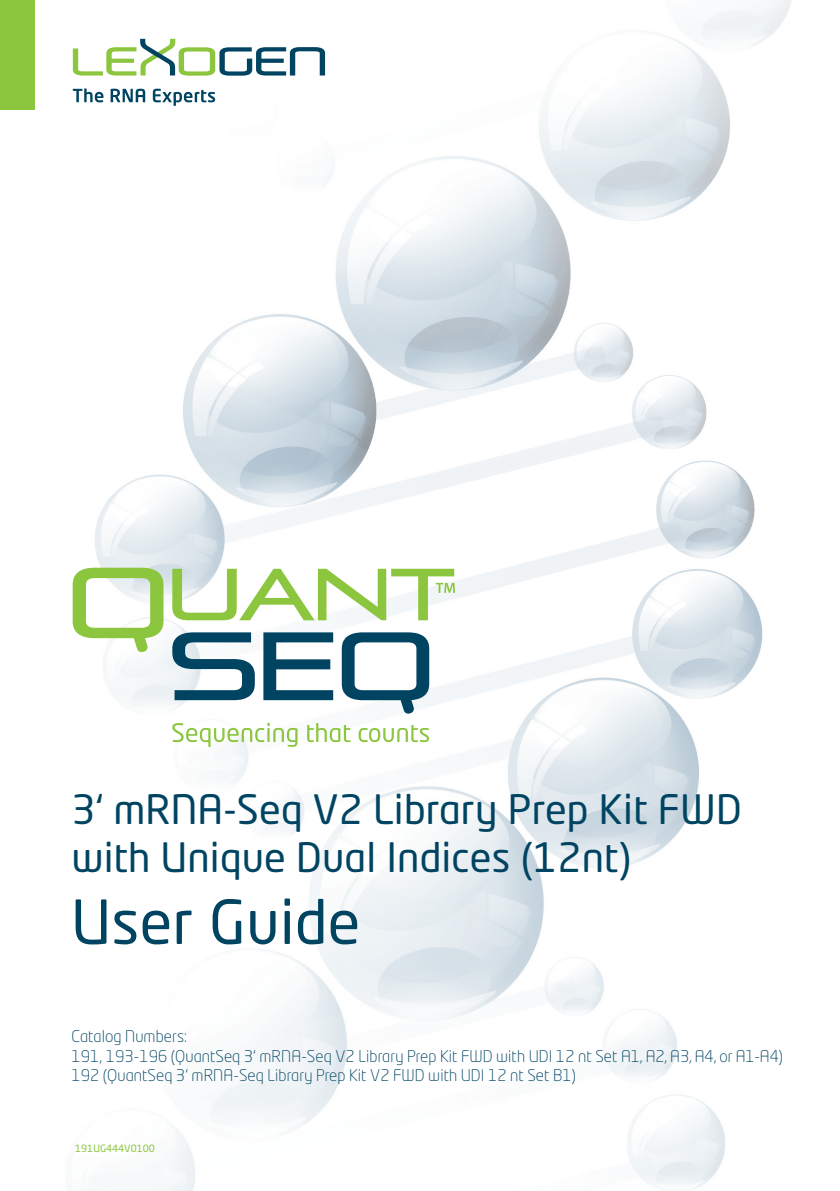
<style>
.page{position:relative;width:840px;height:1191px;background:#fff}
.page>*{position:absolute;margin:0;border:0;box-sizing:border-box;transform-origin:0 0}
.t1{font:60px "Neo Tech Std";letter-spacing:.005em;color:#004462}
.t2{font:40px "Neo Tech Std";letter-spacing:.005em;color:#004462}
.t3{font:300 16px "Neo Tech Std";letter-spacing:.005em;color:#004462}
.t4{font:10px "Neo Tech Std";color:#8bc63e}
</style>
<div class="page">
<img style="left:0;top:0;width:792px;height:1191px">
<svg style="left:172px;top:569px;width:282px;height:51px"></svg>
<svg style="left:73px;top:567px;width:90px;height:85px"></svg>
<svg style="left:172px;top:632px;width:83px;height:68px"></svg>
<svg style="left:263px;top:632px;width:70px;height:68px"></svg>
<svg style="left:341px;top:632px;width:88px;height:82px"></svg>
<svg style="left:172px;top:723px;width:125px;height:24px"></svg>
<svg style="left:307px;top:723px;width:43px;height:19px"></svg>
<svg style="left:358px;top:725px;width:71px;height:17px"></svg>
<div style="left:0;top:0;width:34px;height:109px;background:#8bc63e"></div>
<svg style="left:73px;top:88px;width:30px;height:14px"></svg>
<svg style="left:110px;top:89px;width:35px;height:13px"></svg>
<svg style="left:153px;top:89px;width:62px;height:17px"></svg>
<svg style="left:73px;top:39px;width:252px;height:37px"></svg>
<p class="t2" style="left:71px;top:784px;width:671px">3‘ mRNA-Seq V2 Library Prep Kit FWD</p>
<p class="t2" style="left:71px;top:832px;width:560px">with Unique Dual Indices (12nt)</p>
<p class="t1" style="left:71px;top:885px;width:290px">User Guide</p>
<p class="t3" style="left:71px;top:1027px;width:117px">Catalog Numbers:</p>
<p class="t3" style="left:71px;top:1046px;width:712px">191, 193-196 (QuantSeq 3‘ mRNA-Seq V2 Library Prep Kit FWD with UDI 12 nt Set A1, A2, A3, A4, or A1-A4)</p>
<p class="t3" style="left:71px;top:1065px;width:506px">192 (QuantSeq 3‘ mRNA-Seq Library Prep Kit V2 FWD with UDI 12 nt Set B1)</p>
<p class="t4" style="left:75px;top:1142px;width:81px">191UG444V0100</p>
</div>
